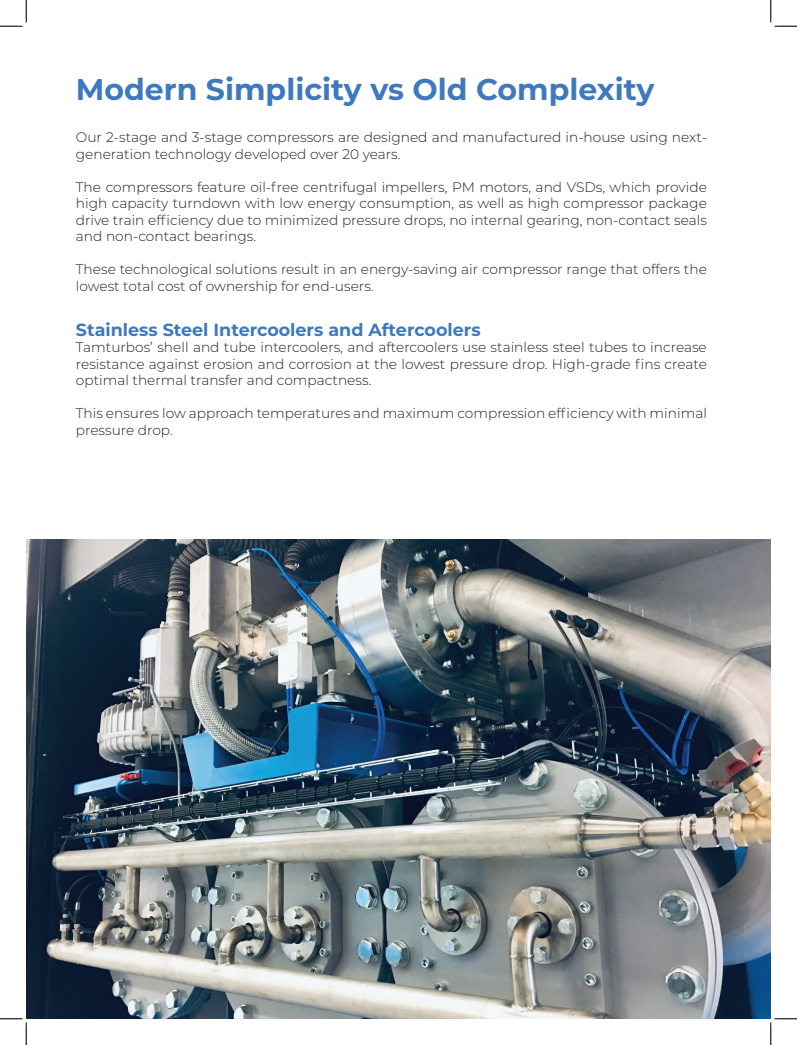
<style>
.page{position:relative;width:797px;height:1045px;background:#fff}
.page>*{position:absolute;margin:0;border:0;box-sizing:border-box;transform-origin:0 0}
.Otsikko{font:700 30px "Montserrat";color:#3e79bd}
.Väliotsikko{font:700 17.5px "Montserrat";color:#3e79bd}
.Leipäteksti{font:300 13.75px/16.5px "Montserrat";color:#231f20}
</style>
<div class="page">
<img style="left:26px;top:540px;width:744px;height:478px">
<svg style="left:0;top:0;width:27px;height:27px"></svg>
<svg style="left:0;top:1018px;width:27px;height:27px"></svg>
<svg style="left:770px;top:0;width:27px;height:27px"></svg>
<svg style="left:770px;top:1018px;width:27px;height:27px"></svg>
<p class="Otsikko" style="left:76px;top:68px;width:580px">Modern Simplicity vs Old Complexity</p>
<p class="Leipäteksti" style="left:76px;top:129px;width:632px">Our 2-stage and 3-stage compressors are designed and manufactured in-house using next&shy;generation technology developed over 20 years.</p>
<p class="Leipäteksti" style="left:76px;top:178px;width:632px;text-align:justify">The compressors feature oil-free centrifugal impellers, PM motors, and VSDs, which provide high capacity turndown with low energy consumption, as well as high compressor package drive train efficiency due to minimized pressure drops, no internal gearing, non-contact seals and non-contact bearings.</p>
<p class="Leipäteksti" style="left:76px;top:261px;width:632px">These technological solutions result in an energy-saving air compressor range that offers the lowest total cost of ownership for end-users.</p>
<p class="Väliotsikko" style="left:76px;top:317px;width:406px">Stainless Steel Intercoolers and Aftercoolers</p>
<p class="Leipäteksti" style="left:76px;top:339px;width:632px;text-align:justify">Tamturbos’ shell and tube intercoolers, and aftercoolers use stainless steel tubes to increase resistance against erosion and corrosion at the lowest pressure drop. High-grade fins create optimal thermal transfer and compactness.</p>
<p class="Leipäteksti" style="left:76px;top:405px;width:632px">This ensures low approach temperatures and maximum compression efficiency with minimal pressure drop.</p>
</div>
